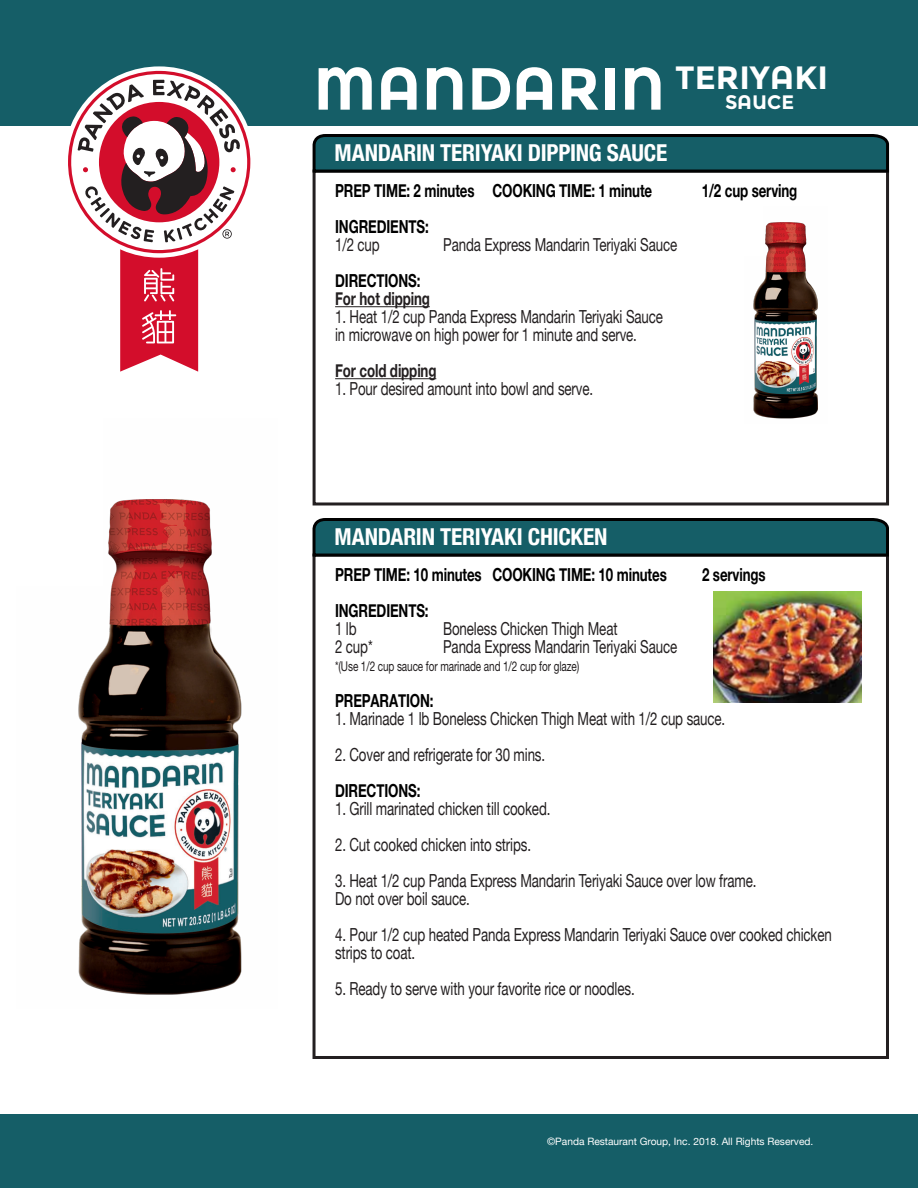
<style>
.page{position:relative;width:918px;height:1188px;background:#fff}
.page>*{position:absolute;margin:0;border:0;box-sizing:border-box;transform-origin:0 0}
.t1{font:700 59.4px "Montserrat Alternates";color:#fff}
.t2{font:700 condensed 23.25px "Helvetica Neue";letter-spacing:-.015em;color:#fff}
.t3{font:700 19.5px "Montserrat Alternates";color:#fff}
.t4{font:18px/18px "Helvetica Neue";letter-spacing:-.01em;color:#231f20;scale:.74 1}
.t5{font:700 18px "Helvetica Neue";letter-spacing:-.01em;color:#010101;scale:.74 1}
.t6{font:18px "Helvetica Neue";letter-spacing:-.01em;color:#231f20;scale:.74 1}
.t7{font:700 18px "Helvetica Neue";letter-spacing:-.01em;color:#231f20;scale:.74 1}
.t8{font:13.5px "Helvetica Neue";letter-spacing:-.01em;color:#231f20;scale:.74 1}
.t9{font:10.2px "Helvetica Neue";color:#fff}
.s1{font-family:"Montserrat"}
</style>
<div class="page">
<div style="left:0;top:1115px;width:918px;height:73px;background:#155e67"></div>
<div style="left:0;top:0;width:918px;height:126px;background:#155e67"></div>
<svg style="left:389px;top:518px;width:500px;height:40px;background:#19545b"></svg>
<div style="left:313px;top:170px;width:576px;height:335px;border:3px solid #231f20"></div>
<svg style="left:312px;top:134px;width:578px;height:40px;background:#1a545b"></svg>
<hr style="left:335px;top:306px;width:95px;height:1px;background:#231f20">
<hr style="left:335px;top:378px;width:101px;height:1px;background:#231f20">
<img style="left:714px;top:592px;width:147px;height:110px">
<img style="left:753px;top:222px;width:65px;height:197px">
<svg style="left:68px;top:71px;width:183px;height:301px"></svg>
<img style="left:78px;top:419px;width:311px;height:640px">
<h1 class="t1" style="left:314px;top:53px;width:516px">MANDAR<span class="s1">I</span>N <sup>TE</sup><sup>R</sup><sup>IY</sup><sup>AK</sup><sup>I</sup></h1>
<p class="t3" style="left:725px;top:91px;width:71px">SAUC<span class="s1">E</span></p>
<p class="t2" style="left:335px;top:133px;width:334px">MANDARIN TERIYAKI DIPPING SAUCE</p>
<p class="t5" style="left:335px;top:176px;width:430px">PREP TIME: 2 minutes COOKING TIME: 1 minute</p>
<p class="t5" style="left:702px;top:176px;width:131px">1/2 cup serving</p>
<p class="t5" style="left:335px;top:212px;width:128px">INGREDIENTS:</p>
<p class="t6" style="left:335px;top:234px;width:62px">1/2 cup</p>
<p class="t6" style="left:443px;top:234px;width:318px">Panda Express Mandarin Teriyaki Sauce</p>
<p class="t5" style="left:335px;top:266px;width:117px">DIRECTIONS:</p>
<p class="t7" style="left:335px;top:284px;width:130px">For hot dipping</p>
<p class="t4" style="left:335px;top:309px;width:445px">1. Heat 1/2 cup Panda Express Mandarin Teriyaki Sauce in microwave on high power for 1 minute and serve.</p>
<p class="t7" style="left:335px;top:356px;width:139px">For cold dipping</p>
<p class="t4" style="left:335px;top:381px;width:350px">1. Pour desired amount into bowl and serve.</p>
<p class="t2" style="left:335px;top:517px;width:275px">MANDARIN TERIYAKI CHICKEN</p>
<p class="t5" style="left:335px;top:560px;width:450px">PREP TIME: 10 minutes COOKING TIME: 10 minutes</p>
<p class="t5" style="left:702px;top:560px;width:87px">2 servings</p>
<p class="t5" style="left:335px;top:596px;width:128px">INGREDIENTS:</p>
<p class="t6" style="left:335px;top:618px;width:31px">1 lb</p>
<p class="t6" style="left:443px;top:618px;width:237px">Boneless Chicken Thigh Meat</p>
<p class="t6" style="left:335px;top:636px;width:52px">2 cup*</p>
<p class="t6" style="left:443px;top:636px;width:318px">Panda Express Mandarin Teriyaki Sauce</p>
<p class="t8" style="left:335px;top:658px;width:332px">*(Use 1/2 cup sauce for marinade and 1/2 cup for glaze)</p>
<p class="t5" style="left:335px;top:686px;width:135px">PREPARATION:</p>
<p class="t4" style="left:335px;top:711px;width:529px">1. Marinade 1 lb Boneless Chicken Thigh Meat with 1/2 cup sauce.</p>
<p class="t4" style="left:335px;top:747px;width:285px">2. Cover and refrigerate for 30 mins.</p>
<p class="t5" style="left:335px;top:776px;width:117px">DIRECTIONS:</p>
<p class="t4" style="left:335px;top:801px;width:293px">1. Grill marinated chicken till cooked.</p>
<p class="t4" style="left:335px;top:837px;width:266px">2. Cut cooked chicken into strips.</p>
<p class="t4" style="left:335px;top:873px;width:571px">3. Heat 1/2 cup Panda Express Mandarin Teriyaki Sauce over low frame.<br>Do not over boil sauce.</p>
<p class="t4" style="left:335px;top:927px;width:673px">4. Pour 1/2 cup heated Panda Express Mandarin Teriyaki Sauce over cooked chicken strips to coat.</p>
<p class="t4" style="left:335px;top:981px;width:406px">5. Ready to serve with your favorite rice or noodles.</p>
<p class="t9" style="left:547px;top:1134px;width:268px">©Panda Restaurant Group, Inc. 2018. All Rights Reserved.</p>
</div>
